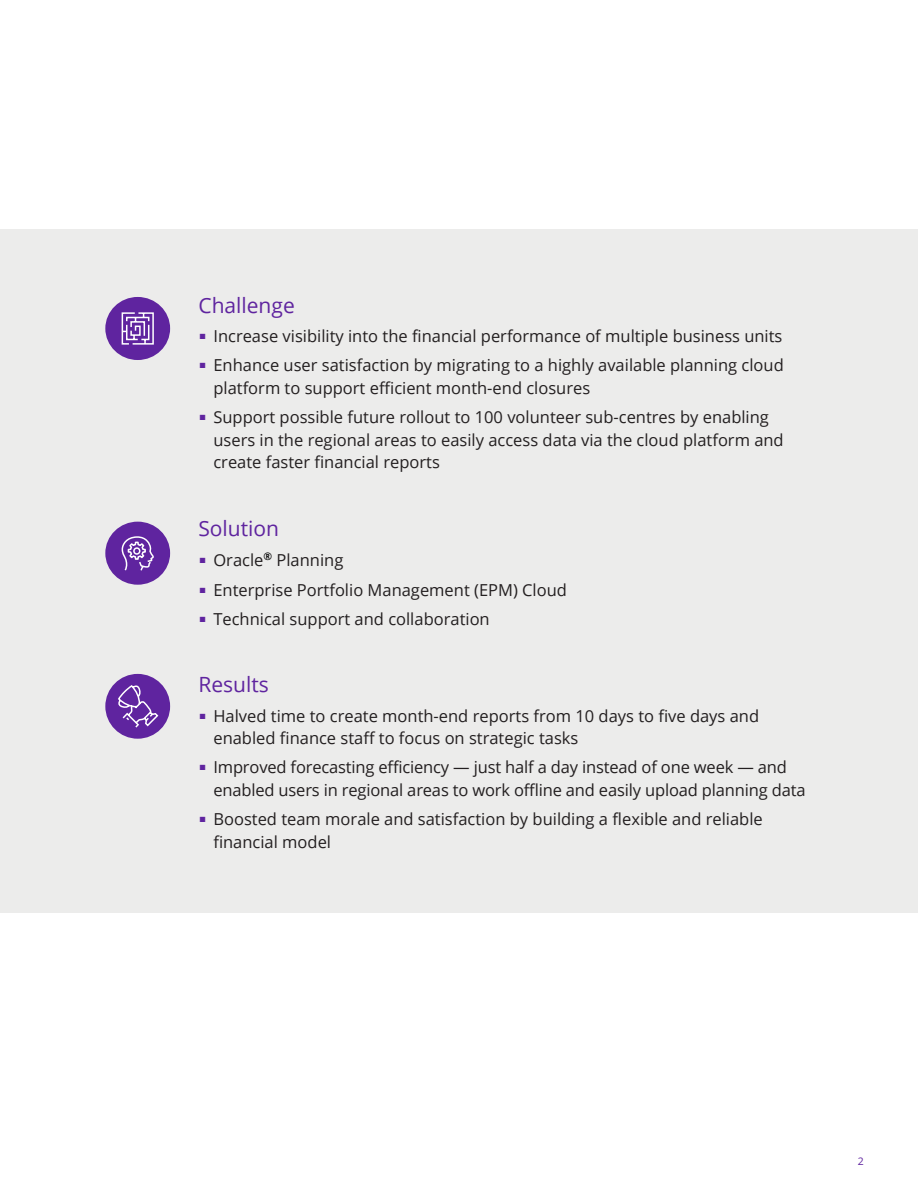
<style>
.page{position:relative;width:918px;height:1188px;background:#fff}
.page>*{position:absolute;margin:0;border:0;box-sizing:border-box;transform-origin:0 0}
.P2_Challenge_Solutio{font:21px "Open Sans";color:#5f249f}
.t1{font:16.5px/22.5px "Open Sans";color:#231f20}
.t2{font:10.5px "Open Sans";color:#5f249f}
</style>
<div class="page">
<div style="left:0;top:230px;width:918px;height:683px;background:#ececeb"></div>
<div style="left:105px;top:674px;width:65px;height:65px;background:#5f249f;border-radius:50%"></div>
<svg style="left:118px;top:685px;width:41px;height:43px"></svg>
<div style="left:105px;top:522px;width:65px;height:63px;background:#5f249f;border-radius:50%"></div>
<svg style="left:121px;top:536px;width:33px;height:35px"></svg>
<div style="left:105px;top:297px;width:65px;height:63px;background:#5f249f;border-radius:50%"></div>
<svg style="left:121px;top:312px;width:33px;height:33px"></svg>
<p class="P2_Challenge_Solutio" style="left:198px;top:291px;width:98px">Challenge</p>
<p class="t1" style="left:200px;top:324px;width:584px"><sup>■</sup> Increase visibility into the financial performance of multiple business units</p>
<p class="t1" style="left:213px;top:354px;width:572px;text-indent:-14px"><sup>■</sup> Enhance user satisfaction by migrating to a highly available planning cloud platform to support efficient month-end closures</p>
<p class="t1" style="left:213px;top:405px;width:572px;text-indent:-14px"><sup>■</sup> Support possible future rollout to 100 volunteer sub-centres by enabling users in the regional areas to easily access data via the cloud platform and create faster financial reports</p>
<p class="P2_Challenge_Solutio" style="left:198px;top:514px;width:82px">Solution</p>
<p class="t1" style="left:200px;top:549px;width:145px"><sup>■</sup> Oracle<sup>®</sup> Planning</p>
<p class="t1" style="left:200px;top:578px;width:369px"><sup>■</sup> Enterprise Portfolio Management (EPM) Cloud</p>
<p class="t1" style="left:200px;top:607px;width:291px"><sup>■</sup> Technical support and collaboration</p>
<p class="P2_Challenge_Solutio" style="left:198px;top:670px;width:72px">Results</p>
<p class="t1" style="left:213px;top:704px;width:547px;text-indent:-14px"><sup>■</sup> Halved time to create month-end reports from 10 days to five days and enabled finance staff to focus on strategic tasks</p>
<p class="t1" style="left:213px;top:756px;width:594px;text-indent:-14px"><sup>■</sup> Improved forecasting efficiency — just half a day instead of one week — and enabled users in regional areas to work offline and easily upload planning data</p>
<p class="t1" style="left:213px;top:807px;width:551px;text-indent:-14px"><sup>■</sup> Boosted team morale and satisfaction by building a flexible and reliable financial model</p>
<p class="t2" style="left:858px;top:1154px;width:8px">2</p>
</div>
